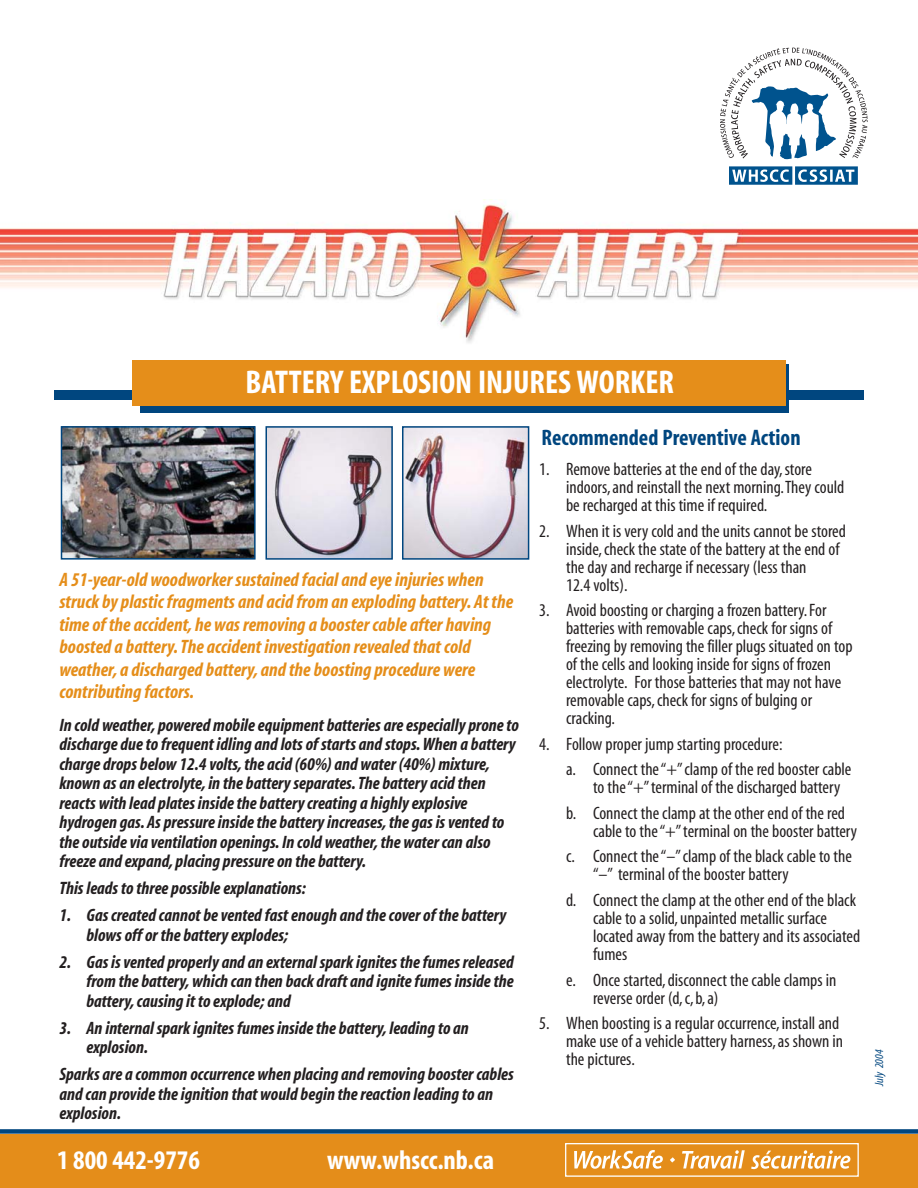
<style>
.page{position:relative;width:918px;height:1188px;background:#fff}
.page>*{position:absolute;margin:0;border:0;box-sizing:border-box;transform-origin:0 0}
.t1{font:700 condensed 33px "Myriad";color:#fff}
.t2{font:700 condensed 27px "Myriad";color:#fff}
.t3{font:700 condensed 22.5px "Myriad";color:#00467f}
.t4{font:italic 700 condensed 19.5px/22.5px "Myriad";color:#e58e1a}
.t5{font:condensed 18px/18px "Myriad";color:#231f20}
.t6{font:italic 700 condensed 18px/19.5px "Myriad";color:#231f20}
.t7{font:italic condensed 12px "Myriad";color:#00467f}
</style>
<div class="page">
<div style="left:0;top:1134px;width:918px;height:54px;background:#e48d1a"></div>
<svg style="left:574px;top:1150px;width:89px;height:19px"></svg>
<svg style="left:682px;top:1150px;width:63px;height:19px"></svg>
<svg style="left:751px;top:1150px;width:99px;height:19px"></svg>
<div style="left:565px;top:1143px;width:294px;height:34px;border:1px solid #fff"></div>
<svg style="left:670px;top:1157px;width:5px;height:5px"></svg>
<div style="left:54px;top:391px;width:810px;height:9px;background:#00467f"></div>
<img style="left:0;top:200px;width:918px;height:143px">
<div style="left:141px;top:364px;width:648px;height:48px;background:#00467f"></div>
<div style="left:132px;top:360px;width:653px;height:46px;background:#e58e1a"></div>
<div style="left:0;top:1129px;width:918px;height:5px;background:#00467f"></div>
<svg style="left:720px;top:48px;width:148px;height:111px"></svg>
<svg style="left:729px;top:166px;width:129px;height:19px"></svg>
<img style="left:64px;top:429px;width:189px;height:128px">
<div style="left:61px;top:426px;width:195px;height:134px;border:2px solid #00467f"></div>
<img style="left:268px;top:429px;width:122px;height:128px">
<div style="left:265px;top:426px;width:128px;height:134px;border:2px solid #00467f"></div>
<img style="left:405px;top:429px;width:121px;height:128px">
<div style="left:402px;top:426px;width:127px;height:134px;border:2px solid #00467f"></div>
<h1 class="t1" style="left:246px;top:370px;width:430px">BATTERY EXPLOSION INJURES WORKER</h1>
<p class="t4" style="left:59px;top:570px;width:455px">A 51-year-old woodworker sustained facial and eye injuries when struck by plastic fragments and acid from an exploding battery. At the time of the accident, he was removing a booster cable after having boosted a battery. The accident investigation revealed that cold weather, a discharged battery, and the boosting procedure were contributing factors.</p>
<p class="t6" style="left:59px;top:717px;width:461px">In cold weather, powered mobile equipment batteries are especially prone to discharge due to frequent idling and lots of starts and stops. When a battery charge drops below 12.4 volts, the acid (60%) and water (40%) mixture, known as an electrolyte, in the battery separates. The battery acid then reacts with lead plates inside the battery creating a highly explosive hydrogen gas. As pressure inside the battery increases, the gas is vented to the outside via ventilation openings. In cold weather, the water can also freeze and expand, placing pressure on the battery.</p>
<p class="t6" style="left:59px;top:880px;width:248px">This leads to three possible explanations:</p>
<p class="t6" style="left:86px;top:907px;width:421px;text-indent:-27px">1. Gas created cannot be vented fast enough and the cover of the battery blows off or the battery explodes;</p>
<p class="t6" style="left:86px;top:954px;width:429px;text-align:justify;text-indent:-27px">2. Gas is vented properly and an external spark ignites the fumes released from the battery, which can then back draft and ignite fumes inside the battery, causing it to explode; and</p>
<p class="t6" style="left:86px;top:1020px;width:384px;text-indent:-27px">3. An internal spark ignites fumes inside the battery, leading to an explosion.</p>
<p class="t6" style="left:59px;top:1066px;width:456px">Sparks are a common occurrence when placing and removing booster cables and can provide the ignition that would begin the reaction leading to an explosion.</p>
<h2 class="t2" style="left:57px;top:1149px;width:144px">1 800 442-9776</h2>
<h2 class="t2" style="left:327px;top:1150px;width:168px">www.whscc.nb.ca</h2>
<p class="t3" style="left:542px;top:429px;width:260px">Recommended Preventive Action</p>
<p class="t5" style="left:566px;top:462px;width:280px;text-indent:-27px">1. Remove batteries at the end of the day, store indoors, and reinstall the next morning.They could be recharged at this time if required.</p>
<p class="t5" style="left:566px;top:523px;width:281px;text-indent:-27px">2. When it is very cold and the units cannot be stored inside, check the state of the battery at the end of the day and recharge if necessary (less than<br>12.4 volts).</p>
<p class="t5" style="left:566px;top:603px;width:288px;text-indent:-27px">3. Avoid boosting or charging a frozen battery.For batteries with removable caps, check for signs of freezing by removing the filler plugs situated on top of the cells and looking inside for signs of frozen electrolyte. For those batteries that may not have removable caps, check for signs of bulging or cracking.</p>
<p class="t5" style="left:566px;top:733px;width:287px;line-height:25.5px;text-indent:-27px">4. Follow proper jump starting procedure:<br>a. Connect the “+”clamp of the red booster cable</p>
<p class="t5" style="left:566px;top:776px;width:281px;line-height:25.5px;text-align:right">to the “+”terminal of the discharged battery<br>b. Connect the clamp at the other end of the red</p>
<p class="t5" style="left:566px;top:820px;width:292px;line-height:25.5px;text-align:right">cable to the “+”terminal on the booster battery<br>c. Connect the “–”clamp of the black cable to the</p>
<p class="t5" style="left:566px;top:863px;width:291px;line-height:25.5px;text-indent:27px">“–” terminal of the booster battery<br>d. Connect the clamp at the other end of the black</p>
<p class="t5" style="left:593px;top:911px;width:269px">cable to a solid, unpainted metallic surface located away from the battery and its associated fumes</p>
<p class="t5" style="left:593px;top:972px;width:245px;text-indent:-27px">e. Once started, disconnect the cable clamps in reverse order (d, c, b, a)</p>
<p class="t5" style="left:566px;top:1016px;width:279px;text-indent:-27px">5. When boosting is a regular occurrence, install and make use of a vehicle battery harness, as shown in the pictures.</p>
<p class="t7" style="left:875px;top:1086px;width:38px;rotate:-90deg">July 2004</p>
</div>
